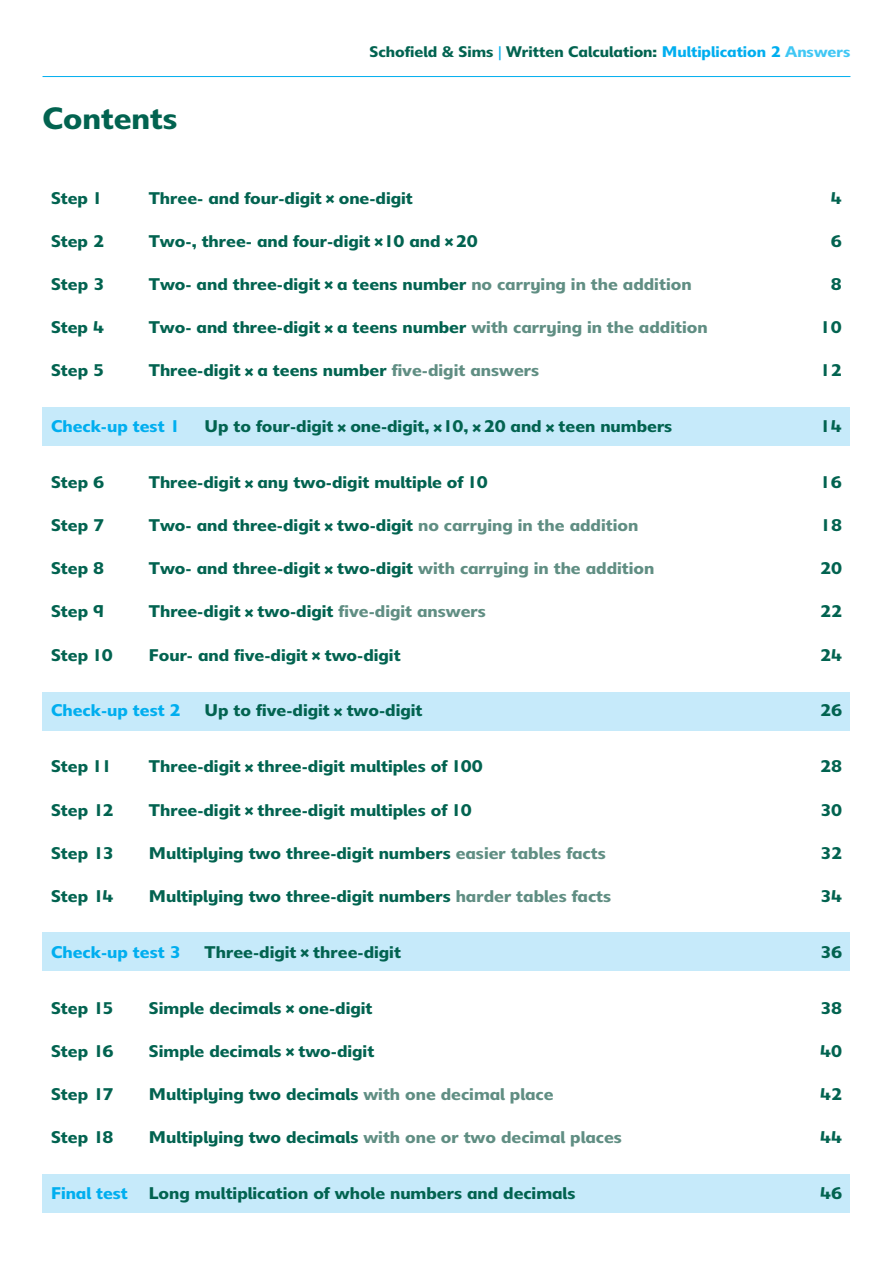
<style>
.page{position:relative;width:893px;height:1263px;background:#fff}
.page>*{position:absolute;margin:0;border:0;box-sizing:border-box;transform-origin:0 0}
.t1{font:600 30px "Delargo DT Infant Alt";color:#026350}
.t2{font:600 16.5px "Delargo DT Infant Alt";color:#026350}
.t3{font:600 16.5px "Delargo DT Infant Alt";color:#00aeef}
.t4{font:600 16.5px "Delargo DT Infant Alt";color:#608e83}
.t5{font:600 15px "Delargo DT Infant Alt";color:#026350}
.s1{font-weight:400;color:#00aeef}
.s2{color:#00aeef}
.s3{color:#40c7f4}
.s4{color:#608e83}
.s5{color:#026350}
</style>
<div class="page">
<hr style="left:43px;top:76px;width:807px;height:1px;background:#00aeef">
<div style="left:43px;top:1175px;width:807px;height:38px;background:#c6eafa"></div>
<div style="left:43px;top:408px;width:807px;height:38px;background:#c6eafa"></div>
<div style="left:43px;top:692px;width:807px;height:38px;background:#c6eafa"></div>
<div style="left:43px;top:933px;width:807px;height:38px;background:#c6eafa"></div>
<h1 class="t1" style="left:43px;top:96px;width:136px">Contents</h1>
<p class="t5" style="left:370px;top:41px;width:482px">Schofield &amp; Sims <span class="s1">|</span> Written Calculation: <span class="s2">Multiplication 2</span> <span class="s3">Answers</span></p>
<p class="t2" style="left:51px;top:186px;width:53px">Step 1</p>
<p class="t2" style="left:149px;top:186px;width:265px">Three- and four-digit×one-digit</p>
<p class="t2" style="left:831px;top:186px;width:13px">4</p>
<p class="t2" style="left:51px;top:229px;width:55px">Step 2</p>
<p class="t2" style="left:149px;top:229px;width:330px">Two-, three- and four-digit×10 and×20</p>
<p class="t2" style="left:831px;top:229px;width:13px">6</p>
<p class="t2" style="left:51px;top:272px;width:55px">Step 3</p>
<p class="t2" style="left:149px;top:272px;width:544px">Two- and three-digit×a teens number <span class="s4">no carrying in the addition</span></p>
<p class="t2" style="left:831px;top:272px;width:13px">8</p>
<p class="t2" style="left:51px;top:315px;width:55px">Step 4</p>
<p class="t2" style="left:149px;top:315px;width:560px">Two- and three-digit×a teens number <span class="s4">with carrying in the addition</span></p>
<p class="t2" style="left:820px;top:315px;width:24px">10</p>
<p class="t2" style="left:51px;top:358px;width:55px">Step 5</p>
<p class="t2" style="left:149px;top:358px;width:392px">Three-digit×a teens number <span class="s4">five-digit answers</span></p>
<p class="t2" style="left:820px;top:358px;width:24px">12</p>
<p class="t3" style="left:51px;top:414px;width:131px">Check-up test 1</p>
<p class="t2" style="left:205px;top:414px;width:469px">Up to four-digit×one-digit,×10,×20 and×teen numbers</p>
<p class="t2" style="left:820px;top:414px;width:24px">14</p>
<p class="t2" style="left:51px;top:470px;width:55px">Step 6</p>
<p class="t2" style="left:149px;top:470px;width:340px">Three-digit×any two-digit multiple of 10</p>
<p class="t2" style="left:820px;top:470px;width:24px">16</p>
<p class="t2" style="left:51px;top:513px;width:55px">Step 7</p>
<p class="t2" style="left:149px;top:513px;width:491px">Two- and three-digit×two-digit <span class="s4">no carrying in the addition</span></p>
<p class="t2" style="left:820px;top:513px;width:24px">18</p>
<p class="t2" style="left:51px;top:556px;width:55px">Step 8</p>
<p class="t2" style="left:149px;top:556px;width:507px">Two- and three-digit×two-digit <span class="s4">with carrying in the addition</span></p>
<p class="t2" style="left:820px;top:556px;width:24px">20</p>
<p class="t2" style="left:51px;top:600px;width:55px">Step 9</p>
<p class="t2" style="left:149px;top:600px;width:339px">Three-digit×two-digit <span class="s4">five-digit answers</span></p>
<p class="t2" style="left:820px;top:600px;width:24px">22</p>
<p class="t2" style="left:51px;top:643px;width:63px">Step 10</p>
<p class="t2" style="left:149px;top:643px;width:253px">Four- and five-digit×two-digit</p>
<p class="t2" style="left:820px;top:643px;width:24px">24</p>
<p class="t3" style="left:51px;top:699px;width:131px">Check-up test 2</p>
<p class="t2" style="left:205px;top:699px;width:219px">Up to five-digit×two-digit</p>
<p class="t2" style="left:820px;top:699px;width:24px">26</p>
<p class="t2" style="left:51px;top:755px;width:62px">Step 11</p>
<p class="t2" style="left:149px;top:755px;width:335px">Three-digit×three-digit multiples of 100</p>
<p class="t2" style="left:820px;top:755px;width:24px">28</p>
<p class="t2" style="left:51px;top:798px;width:64px">Step 12</p>
<p class="t2" style="left:149px;top:798px;width:324px">Three-digit×three-digit multiples of 10</p>
<p class="t2" style="left:820px;top:798px;width:24px">30</p>
<p class="t2" style="left:51px;top:841px;width:64px">Step 13</p>
<p class="t2" style="left:149px;top:841px;width:458px">Multiplying two three-digit numbers <span class="s4">easier tables facts</span></p>
<p class="t2" style="left:820px;top:841px;width:24px">32</p>
<p class="t2" style="left:51px;top:884px;width:64px">Step 14</p>
<p class="t2" style="left:149px;top:884px;width:464px">Multiplying two three-digit numbers <span class="s4">harder tables facts</span></p>
<p class="t2" style="left:820px;top:884px;width:24px">34</p>
<p class="t3" style="left:51px;top:940px;width:131px">Check-up test 3</p>
<p class="t2" style="left:205px;top:940px;width:198px">Three-digit×three-digit</p>
<p class="t2" style="left:820px;top:940px;width:24px">36</p>
<p class="t2" style="left:51px;top:996px;width:64px">Step 15</p>
<p class="t2" style="left:149px;top:996px;width:225px">Simple decimals×one-digit</p>
<p class="t2" style="left:820px;top:996px;width:24px">38</p>
<p class="t2" style="left:51px;top:1039px;width:64px">Step 16</p>
<p class="t2" style="left:149px;top:1039px;width:227px">Simple decimals×two-digit</p>
<p class="t2" style="left:820px;top:1039px;width:24px">40</p>
<p class="t2" style="left:51px;top:1082px;width:64px">Step 17</p>
<p class="t2" style="left:149px;top:1082px;width:406px">Multiplying two decimals <span class="s4">with one decimal place</span></p>
<p class="t2" style="left:820px;top:1082px;width:24px">42</p>
<p class="t2" style="left:51px;top:1125px;width:64px">Step 18</p>
<p class="t4" style="left:149px;top:1125px;width:474px"><span class="s5">Multiplying two decimals</span> with one or two decimal places</p>
<p class="t2" style="left:820px;top:1125px;width:24px">44</p>
<p class="t3" style="left:51px;top:1181px;width:78px">Final test</p>
<p class="t2" style="left:149px;top:1181px;width:428px">Long multiplication of whole numbers and decimals</p>
<p class="t2" style="left:820px;top:1181px;width:24px">46</p>
</div>
